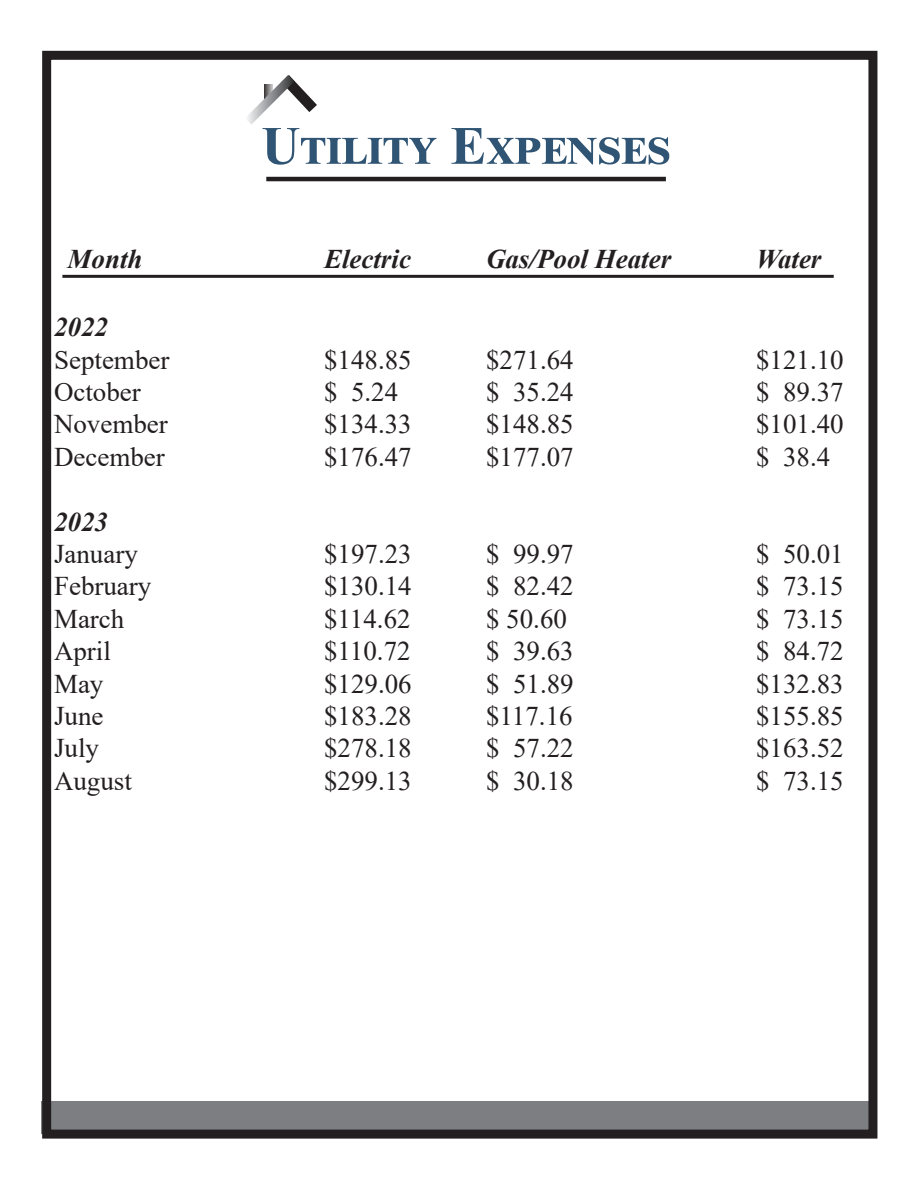
<style>
.page{position:relative;width:918px;height:1188px;background:#fff}
.page>*{position:absolute;margin:0;border:0;box-sizing:border-box;transform-origin:0 0}
.t1{font:700 54px "Times New Roman";color:#305473}
.t2{font:27px "Times New Roman";color:#231f20}
.t3{font:italic 700 27px "Times New Roman";color:#231f20}
</style>
<div class="page">
<div style="left:41px;top:1102px;width:836px;height:32px;background:#7c7e81"></div>
<div style="left:42px;top:51px;width:835px;height:1088px;border:9px solid #231f20"></div>
<svg style="left:248px;top:75px;width:69px;height:49px"></svg>
<hr style="left:266px;top:177px;width:400px;height:4px;background:#231f20">
<hr style="left:62px;top:275px;width:772px;height:3px;background:#231f20">
<p class="t1" style="left:261px;top:107px;width:411px">Utility Expenses</p>
<p class="t3" style="left:68px;top:240px;width:77px">Month</p>
<p class="t3" style="left:324px;top:240px;width:88px">Electric</p>
<p class="t3" style="left:486px;top:240px;width:187px">Gas/Pool Heater</p>
<p class="t3" style="left:756px;top:240px;width:67px">Water</p>
<p class="t3" style="left:54px;top:308px;width:55px">2022</p>
<p class="t2" style="left:54px;top:341px;width:117px">September</p>
<p class="t2" style="left:324px;top:341px;width:89px">$148.85</p>
<p class="t2" style="left:486px;top:341px;width:89px">$271.64</p>
<p class="t2" style="left:756px;top:341px;width:89px">$121.10</p>
<p class="t2" style="left:54px;top:373px;width:88px">October</p>
<p class="t2" style="left:324px;top:373px;width:76px">$ 5.24</p>
<p class="t2" style="left:486px;top:373px;width:89px">$ 35.24</p>
<p class="t2" style="left:756px;top:373px;width:89px">$ 89.37</p>
<p class="t2" style="left:54px;top:405px;width:115px">November</p>
<p class="t2" style="left:324px;top:405px;width:89px">$134.33</p>
<p class="t2" style="left:486px;top:405px;width:89px">$148.85</p>
<p class="t2" style="left:756px;top:405px;width:89px">$101.40</p>
<p class="t2" style="left:54px;top:438px;width:112px">December</p>
<p class="t2" style="left:324px;top:438px;width:89px">$176.47</p>
<p class="t2" style="left:486px;top:438px;width:89px">$177.07</p>
<p class="t2" style="left:756px;top:438px;width:76px">$ 38.4</p>
<p class="t3" style="left:54px;top:503px;width:55px">2023</p>
<p class="t2" style="left:54px;top:535px;width:85px">January</p>
<p class="t2" style="left:324px;top:535px;width:89px">$197.23</p>
<p class="t2" style="left:486px;top:535px;width:89px">$ 99.97</p>
<p class="t2" style="left:756px;top:535px;width:89px">$ 50.01</p>
<p class="t2" style="left:54px;top:567px;width:99px">February</p>
<p class="t2" style="left:324px;top:567px;width:89px">$130.14</p>
<p class="t2" style="left:486px;top:567px;width:89px">$ 82.42</p>
<p class="t2" style="left:756px;top:567px;width:89px">$ 73.15</p>
<p class="t2" style="left:54px;top:600px;width:72px">March</p>
<p class="t2" style="left:324px;top:600px;width:88px">$114.62</p>
<p class="t2" style="left:486px;top:600px;width:82px">$ 50.60</p>
<p class="t2" style="left:756px;top:600px;width:89px">$ 73.15</p>
<p class="t2" style="left:54px;top:632px;width:58px">April</p>
<p class="t2" style="left:324px;top:632px;width:88px">$110.72</p>
<p class="t2" style="left:486px;top:632px;width:89px">$ 39.63</p>
<p class="t2" style="left:756px;top:632px;width:89px">$ 84.72</p>
<p class="t2" style="left:54px;top:665px;width:51px">May</p>
<p class="t2" style="left:324px;top:665px;width:89px">$129.06</p>
<p class="t2" style="left:486px;top:665px;width:89px">$ 51.89</p>
<p class="t2" style="left:756px;top:665px;width:89px">$132.83</p>
<p class="t2" style="left:54px;top:697px;width:51px">June</p>
<p class="t2" style="left:324px;top:697px;width:89px">$183.28</p>
<p class="t2" style="left:486px;top:697px;width:88px">$117.16</p>
<p class="t2" style="left:756px;top:697px;width:89px">$155.85</p>
<p class="t2" style="left:54px;top:729px;width:47px">July</p>
<p class="t2" style="left:324px;top:729px;width:89px">$278.18</p>
<p class="t2" style="left:486px;top:729px;width:89px">$ 57.22</p>
<p class="t2" style="left:756px;top:729px;width:89px">$163.52</p>
<p class="t2" style="left:54px;top:762px;width:80px">August</p>
<p class="t2" style="left:324px;top:762px;width:89px">$299.13</p>
<p class="t2" style="left:486px;top:762px;width:89px">$ 30.18</p>
<p class="t2" style="left:756px;top:762px;width:89px">$ 73.15</p>
</div>
